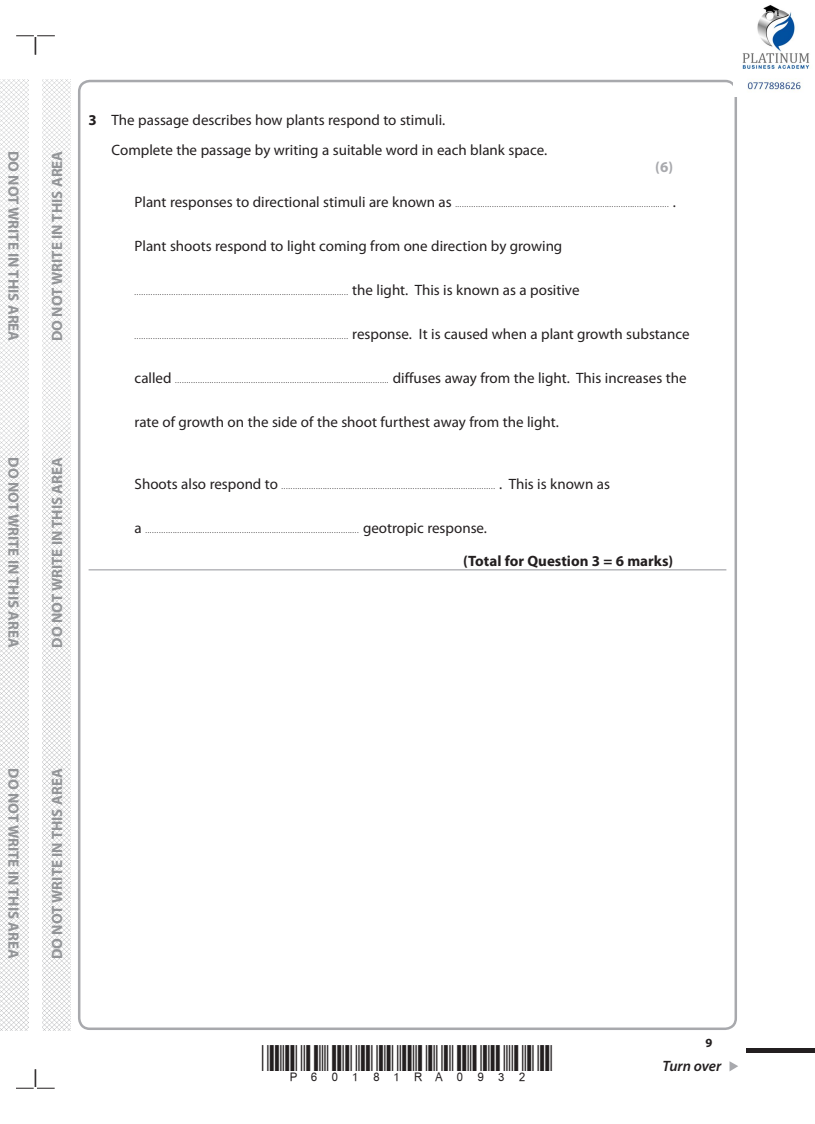
<style>
.page{position:relative;width:815px;height:1124px;background:#fff}
.page>*{position:absolute;margin:0;border:0;box-sizing:border-box;transform-origin:0 0}
.t1{font:15px/30px "Myriad Pro";color:#231f20}
.t2{font:700 15px "Myriad Pro";color:#939598}
.t3{font:700 15px "Myriad Pro";color:#231f20}
.t4{font:italic 600 15px "Myriad Pro";letter-spacing:-.005em;color:#231f20}
.t5{font:700 15px "Myriad Pro";color:#a8a9ad}
.t6{font:700 12.5px "Myriad Pro";color:#231f20}
.t7{font:7.5px "Myriad Pro";color:#231f20}
.s1{font-weight:700}
.s2{font-size:15px}
</style>
<div class="page">
<div style="left:746px;top:1047px;width:69px;height:5px;background:#231f20"></div>
<svg style="left:729px;top:1061px;width:9px;height:10px"></svg>
<svg style="left:16px;top:35px;width:39px;height:20px"></svg>
<svg style="left:16px;top:1069px;width:39px;height:19px"></svg>
<img style="left:0;top:80px;width:28px;height:949px">
<img style="left:43px;top:80px;width:28px;height:949px">
<hr style="left:89px;top:569px;width:637px;height:1px;background:#a8a9ad">
<img style="left:742px;top:5px;width:68px;height:86px">
<h1 class="t2" style="left:23px;top:151px;width:192px;rotate:90deg">DO NOT WRITE IN THIS AREA</h1>
<h1 class="t2" style="left:23px;top:457px;width:192px;rotate:90deg">DO NOT WRITE IN THIS AREA</h1>
<h1 class="t2" style="left:47px;top:341px;width:192px;rotate:-90deg">DO NOT WRITE IN THIS AREA</h1>
<h1 class="t2" style="left:47px;top:647px;width:192px;rotate:-90deg">DO NOT WRITE IN THIS AREA</h1>
<h1 class="t1" style="left:112px;top:104px;width:437px;text-indent:-23px"><span class="s1">3</span> The passage describes how plants respond to stimuli.<br>Complete the passage by writing a suitable word in each blank space.</h1>
<h1 class="t5" style="left:655px;top:157px;width:20px">(6)</h1>
<p class="t7" style="left:135px;top:200px;width:543px"><span class="s2">Plant responses to directional stimuli are known as</span> ............................................................................................. <span class="s2">.</span></p>
<h1 class="t1" style="left:135px;top:231px;width:429px">Plant shoots respond to light coming from one direction by growing</h1>
<p class="t7" style="left:135px;top:288px;width:446px">............................................................................................. <span class="s2">the light. This is known as a positive</span></p>
<p class="t7" style="left:135px;top:332px;width:556px">............................................................................................. <span class="s2">response. It is caused when a plant growth substance</span></p>
<p class="t7" style="left:135px;top:376px;width:553px"><span class="s2">called</span> ............................................................................................. <span class="s2">diffuses away from the light. This increases the</span></p>
<h1 class="t1" style="left:135px;top:407px;width:426px">rate of growth on the side of the shoot furthest away from the light.</h1>
<p class="t7" style="left:135px;top:482px;width:477px"><span class="s2">Shoots also respond to</span> ............................................................................................. <span class="s2">. This is known as</span></p>
<p class="t7" style="left:135px;top:526px;width:354px"><span class="s2">a</span> ............................................................................................. <span class="s2">geotropic response.</span></p>
<h1 class="t3" style="left:463px;top:550px;width:212px">(Total for Question 3 = 6 marks)</h1>
<h1 class="t2" style="left:23px;top:768px;width:192px;rotate:90deg">DO NOT WRITE IN THIS AREA</h1>
<h1 class="t2" style="left:47px;top:958px;width:192px;rotate:-90deg">DO NOT WRITE IN THIS AREA</h1>
<h2 class="t6" style="left:705px;top:1034px;width:8px">9</h2>
<h1 class="t4" style="left:663px;top:1056px;width:60px">Turn over</h1>
</div>
